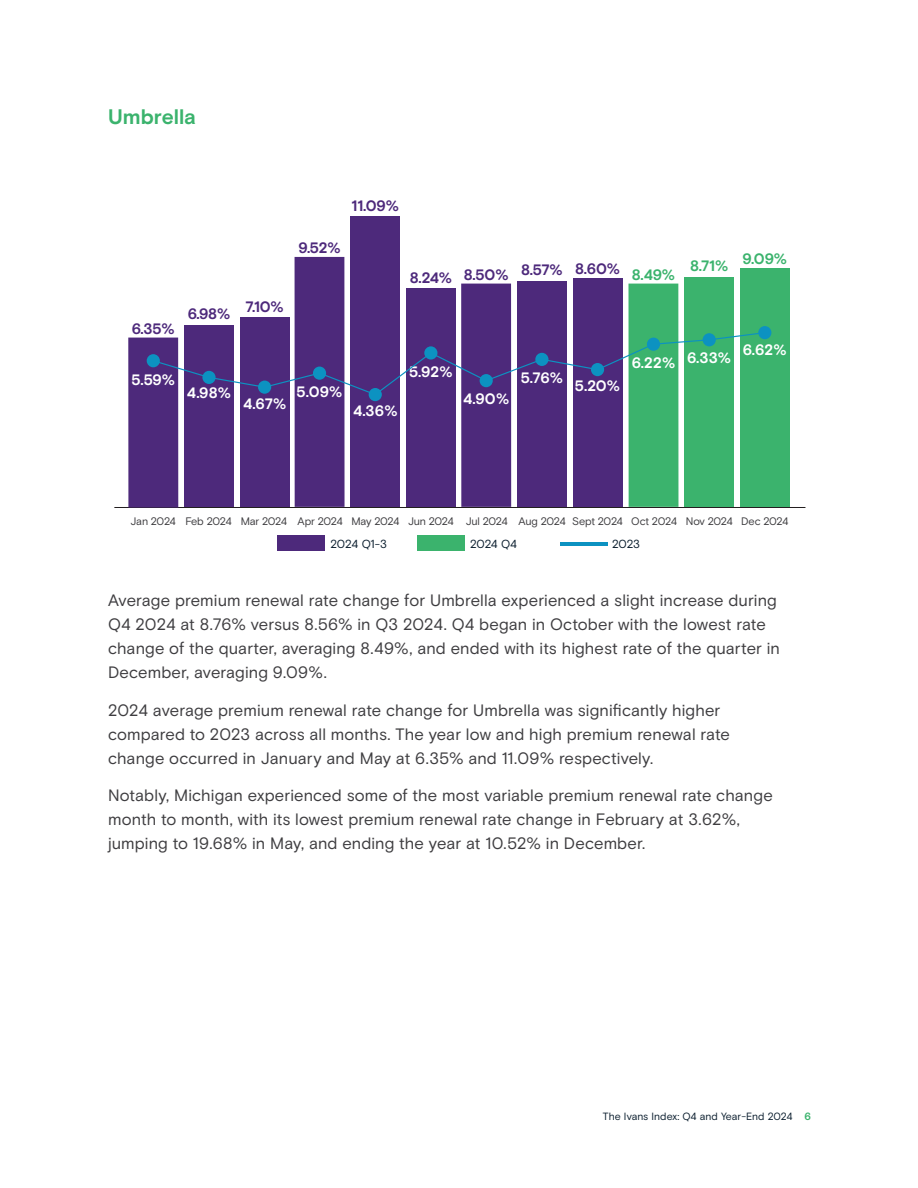
<style>
.page{position:relative;width:918px;height:1188px;background:#fff}
.page>*{position:absolute;margin:0;border:0;box-sizing:border-box;transform-origin:0 0}
.t1{font:700 21px "Basis Grotesque";color:#3bb36d}
.t2{font:16.5px/24px "Basis Grotesque";letter-spacing:.005em;color:#3e3d40}
.t3{font:700 15.15px "Basis Grotesque";letter-spacing:.01em;color:#fff}
.t4{font:700 15.15px "Basis Grotesque";letter-spacing:-.01em;color:#4d297b}
.t5{font:700 15.15px "Basis Grotesque";color:#3bb36d}
.t6{font:11.7px "Basis Grotesque";letter-spacing:-.03em;color:#0c1f2f}
.t7{font:10.95px "Basis Grotesque";letter-spacing:-.03em;color:#3e3d40}
.t8{font:10.5px "Basis Grotesque";color:#0c1f2f}
.s1{color:#3bb36d}
.s2{font-weight:700;color:#3bb36d}
</style>
<div class="page">
<hr style="left:114px;top:507px;width:691px;height:1px;background:#231f20">
<div style="left:417px;top:536px;width:48px;height:15px;background:#3bb36d"></div>
<hr style="left:560px;top:542px;width:47px;height:3px;background:#0c92c1">
<div style="left:278px;top:536px;width:47px;height:15px;background:#4d297b"></div>
<div style="left:184px;top:325px;width:50px;height:182px;background:#4d297b"></div>
<div style="left:128px;top:338px;width:50px;height:169px;background:#4d297b"></div>
<div style="left:240px;top:317px;width:50px;height:190px;background:#4d297b"></div>
<div style="left:350px;top:217px;width:50px;height:290px;background:#4d297b"></div>
<div style="left:295px;top:257px;width:50px;height:250px;background:#4d297b"></div>
<div style="left:406px;top:288px;width:50px;height:219px;background:#4d297b"></div>
<div style="left:517px;top:281px;width:50px;height:226px;background:#4d297b"></div>
<div style="left:461px;top:284px;width:50px;height:223px;background:#4d297b"></div>
<div style="left:573px;top:279px;width:49px;height:228px;background:#4d297b"></div>
<div style="left:684px;top:277px;width:50px;height:230px;background:#3bb36d"></div>
<div style="left:629px;top:284px;width:49px;height:223px;background:#3bb36d"></div>
<div style="left:740px;top:269px;width:50px;height:238px;background:#3bb36d"></div>
<div style="left:147px;top:354px;width:13px;height:13px;background:#0c92c1;border-radius:50%"></div>
<div style="left:369px;top:388px;width:13px;height:13px;background:#0c92c1;border-radius:50%"></div>
<div style="left:758px;top:326px;width:13px;height:13px;background:#0c92c1;border-radius:50%"></div>
<svg style="left:152px;top:331px;width:614px;height:65px"></svg>
<p class="t1" style="left:108px;top:104px;width:90px">Umbrella</p>
<p class="t4" style="left:132px;top:319px;width:44px">6.35%</p>
<p class="t4" style="left:188px;top:305px;width:44px">6.98%</p>
<p class="t3" style="left:131px;top:370px;width:45px">5.59%</p>
<p class="t3" style="left:187px;top:384px;width:46px">4.98%</p>
<p class="t4" style="left:246px;top:298px;width:40px">7.10%</p>
<p class="t4" style="left:352px;top:197px;width:49px">11.09%</p>
<p class="t4" style="left:298px;top:239px;width:44px">9.52%</p>
<p class="t4" style="left:410px;top:263px;width:267px">8.24% 8.50% 8.57% 8.60% <span class="s1">8.49%</span></p>
<p class="t5" style="left:690px;top:257px;width:40px">8.71%</p>
<p class="t3" style="left:243px;top:395px;width:45px">4.67%</p>
<p class="t3" style="left:297px;top:383px;width:47px">5.09%</p>
<p class="t3" style="left:353px;top:401px;width:46px">4.36%</p>
<p class="t3" style="left:409px;top:363px;width:45px">5.92%</p>
<p class="t3" style="left:463px;top:390px;width:48px">4.90%</p>
<p class="t3" style="left:521px;top:369px;width:44px">5.76%</p>
<p class="t3" style="left:575px;top:377px;width:47px">5.20%</p>
<p class="t3" style="left:632px;top:351px;width:101px">6.22% 6.33%</p>
<p class="t5" style="left:743px;top:250px;width:46px">9.09%</p>
<p class="t3" style="left:743px;top:340px;width:45px">6.62%</p>
<p class="t7" style="left:131px;top:515px;width:659px">Jan 2024 Feb 2024 Mar 2024 Apr 2024 May 2024 Jun 2024 Jul 2024 Aug 2024 Sept 2024 Oct 2024 Nov 2024 Dec 2024</p>
<p class="t6" style="left:331px;top:537px;width:58px">2024 Q1-3</p>
<p class="t6" style="left:470px;top:537px;width:49px">2024 Q4</p>
<p class="t6" style="left:612px;top:537px;width:29px">2023</p>
<p class="t2" style="left:108px;top:589px;width:674px">Average premium renewal rate change for Umbrella experienced a slight increase during Q4 2024 at 8.76% versus 8.56% in Q3 2024. Q4 began in October with the lowest rate change of the quarter, averaging 8.49%, and ended with its highest rate of the quarter in December, averaging 9.09%.</p>
<p class="t2" style="left:108px;top:698px;width:623px">2024 average premium renewal rate change for Umbrella was significantly higher compared to 2023 across all months. The year low and high premium renewal rate change occurred in January and May at 6.35% and 11.09% respectively.</p>
<p class="t2" style="left:108px;top:784px;width:666px">Notably, Michigan experienced some of the most variable premium renewal rate change month to month, with its lowest premium renewal rate change in February at 3.62%, jumping to 19.68% in May, and ending the year at 10.52% in December.</p>
<p class="t8" style="left:603px;top:1110px;width:210px">The Ivans Index: Q4 and Year-End 2024 <span class="s2">6</span></p>
</div>
